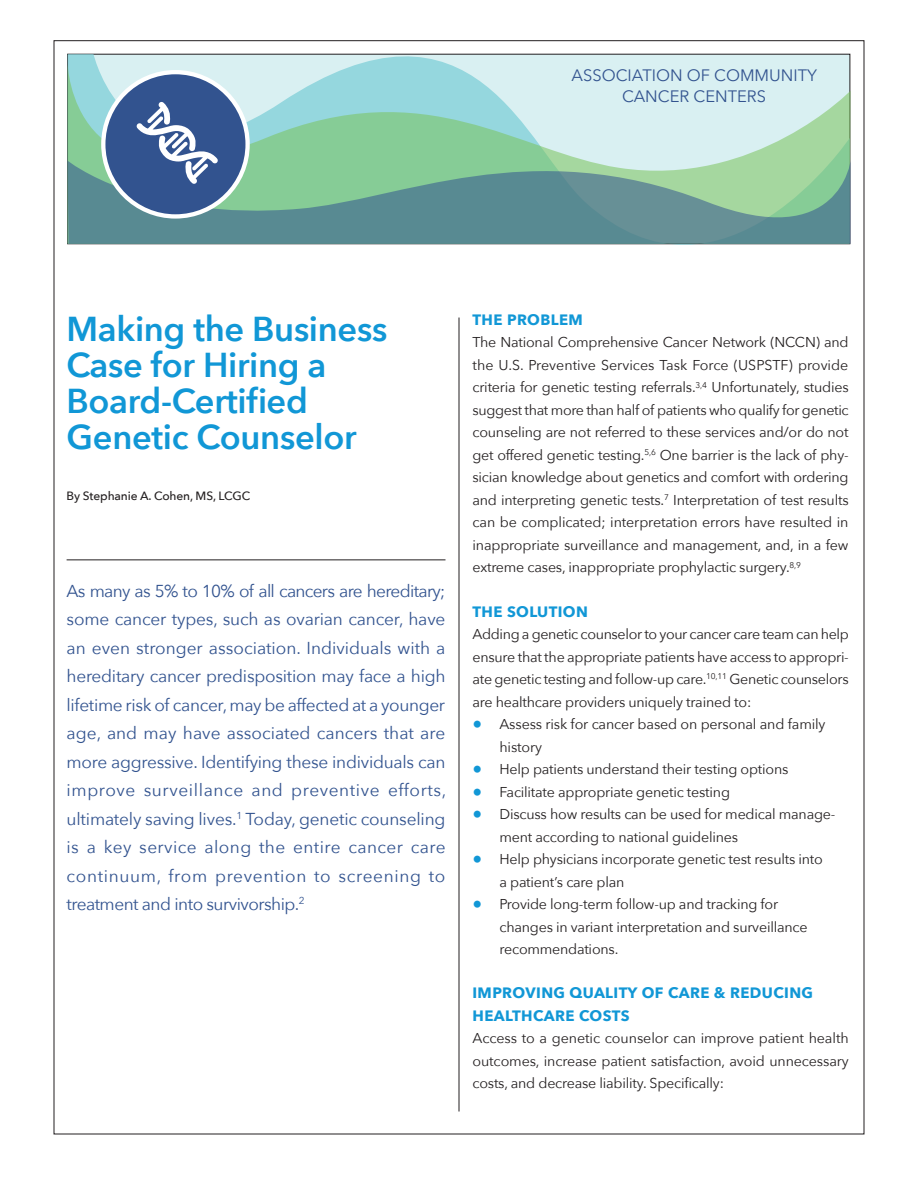
<style>
.page{position:relative;width:918px;height:1188px;background:#fff}
.page>*{position:absolute;margin:0;border:0;box-sizing:border-box;transform-origin:0 0}
.Main_headline{font:600 34.5px/36px "Avenir Next";letter-spacing:-.01em;color:#1197d6}
.Intro_text{font:17.25px/28.5px "Avenir Next";letter-spacing:-.03em;color:#32538f;text-align:justify}
.Author_name{font:16.5px/21px "Avenir Next";color:#32538f;text-align:center}
.subhead_in_text{font:700 15px/22.5px "Avenir Next";letter-spacing:.025em;color:#1197d6}
.Intro_text-2{font:700 15px "Avenir Next";letter-spacing:.025em;color:#1197d6}
.Text_No_Indent{font:14.25px/22.5px "Avenir Next";letter-spacing:-.015em;color:#231f20;text-align:justify}
.Bulleted_text{font:14.25px/22.5px "Avenir Next";letter-spacing:-.015em;color:#231f20}
.Author_name-2{font:500 12px "Avenir Next";letter-spacing:-.01em;color:#231f20}
.s1{font-size:19.5px;color:#1197d6}
</style>
<div class="page">
<svg style="left:68px;top:53px;width:782px;height:10px;background:#c4dadc"></svg>
<svg style="left:68px;top:63px;width:783px;height:96px;background:#b8e2d8"></svg>
<svg style="left:68px;top:159px;width:783px;height:86px;background:#71a597"></svg>
<div style="left:103px;top:72px;width:145px;height:144px;background:#32538f;border-radius:50%"></div>
<div style="left:101px;top:70px;width:149px;height:149px;border:4px solid #fff;border-radius:50%"></div>
<svg style="left:136px;top:102px;width:82px;height:82px"></svg>
<hr style="left:459px;top:318px;width:1px;height:794px;background:#231f20">
<hr style="left:67px;top:560px;width:379px;height:1px;background:#231f20">
<p class="Author_name" style="left:572px;top:64px;width:247px">ASSOCIATION OF COMMUNITY<br>CANCER CENTERS</p>
<p class="Main_headline" style="left:67px;top:311px;width:322px">Making the Business<br>Case for Hiring a<br>Board-Certified<br>Genetic Counselor</p>
<p class="Author_name-2" style="left:67px;top:486px;width:185px">By Stephanie A. Cohen, MS, LCGC</p>
<p class="Intro_text" style="left:67px;top:576px;width:381px">As many as 5% to 10% of all cancers are hereditary; some cancer types, such as ovarian cancer, have an even stronger association. Individuals with a hereditary cancer predisposition may face a high lifetime risk of cancer, may be affected at a younger age, and may have associated cancers that are more aggressive. Identifying these individuals can improve surveillance and preventive efforts, ultimately saving lives.<sup>1</sup> Today, genetic counseling is a key service along the entire cancer care continuum, from prevention to screening to treatment and into survivorship.<sup>2</sup></p>
<p class="Intro_text-2" style="left:472px;top:307px;width:112px">THE PROBLEM</p>
<p class="Text_No_Indent" style="left:472px;top:331px;width:378px">The National Comprehensive Cancer Network (NCCN) and the U.S. Preventive Services Task Force (USPSTF) provide criteria for genetic testing referrals.<sup>3,4</sup> Unfortunately, studies suggest that more than half of patients who qualify for genetic counseling are not referred to these services and/or do not get offered genetic testing.<sup>5,6</sup> One barrier is the lack of phy&shy;sician knowledge about genetics and comfort with ordering and interpreting genetic tests.<sup>7</sup> Interpretation of test results can be complicated; interpretation errors have resulted in inappropriate surveillance and management, and, in a few extreme cases, inappropriate prophylactic surgery.<sup>8,9</sup></p>
<p class="subhead_in_text" style="left:472px;top:600px;width:117px">THE SOLUTION</p>
<p class="Text_No_Indent" style="left:472px;top:622px;width:378px">Adding a genetic counselor to your cancer care team can help ensure that the appropriate patients have access to appropri&shy;ate genetic testing and follow-up care.<sup>10,11</sup> Genetic counselors are healthcare providers uniquely trained to:</p>
<p class="Bulleted_text" style="left:500px;top:712px;width:328px;text-indent:-27px"><span class="s1">•</span> Assess risk for cancer based on personal and family history</p>
<p class="Bulleted_text" style="left:472px;top:757px;width:317px"><span class="s1">•</span> Help patients understand their testing options</p>
<p class="Bulleted_text" style="left:472px;top:780px;width:259px"><span class="s1">•</span> Facilitate appropriate genetic testing</p>
<p class="Bulleted_text" style="left:500px;top:802px;width:337px;text-indent:-27px"><span class="s1">•</span> Discuss how results can be used for medical manage&shy;ment according to national guidelines</p>
<p class="Bulleted_text" style="left:500px;top:847px;width:325px;text-indent:-27px"><span class="s1">•</span> Help physicians incorporate genetic test results into a patient’s care plan</p>
<p class="Bulleted_text" style="left:500px;top:892px;width:310px;text-indent:-27px"><span class="s1">•</span> Provide long-term follow-up and tracking for changes in variant interpretation and surveillance recommendations.</p>
<p class="subhead_in_text" style="left:472px;top:981px;width:342px">IMPROVING QUALITY OF CARE &amp; REDUCING<br>HEALTHCARE COSTS</p>
<p class="Text_No_Indent" style="left:472px;top:1026px;width:378px">Access to a genetic counselor can improve patient health outcomes, increase patient satisfaction, avoid unnecessary costs, and decrease liability. Specifically:</p>
</div>
